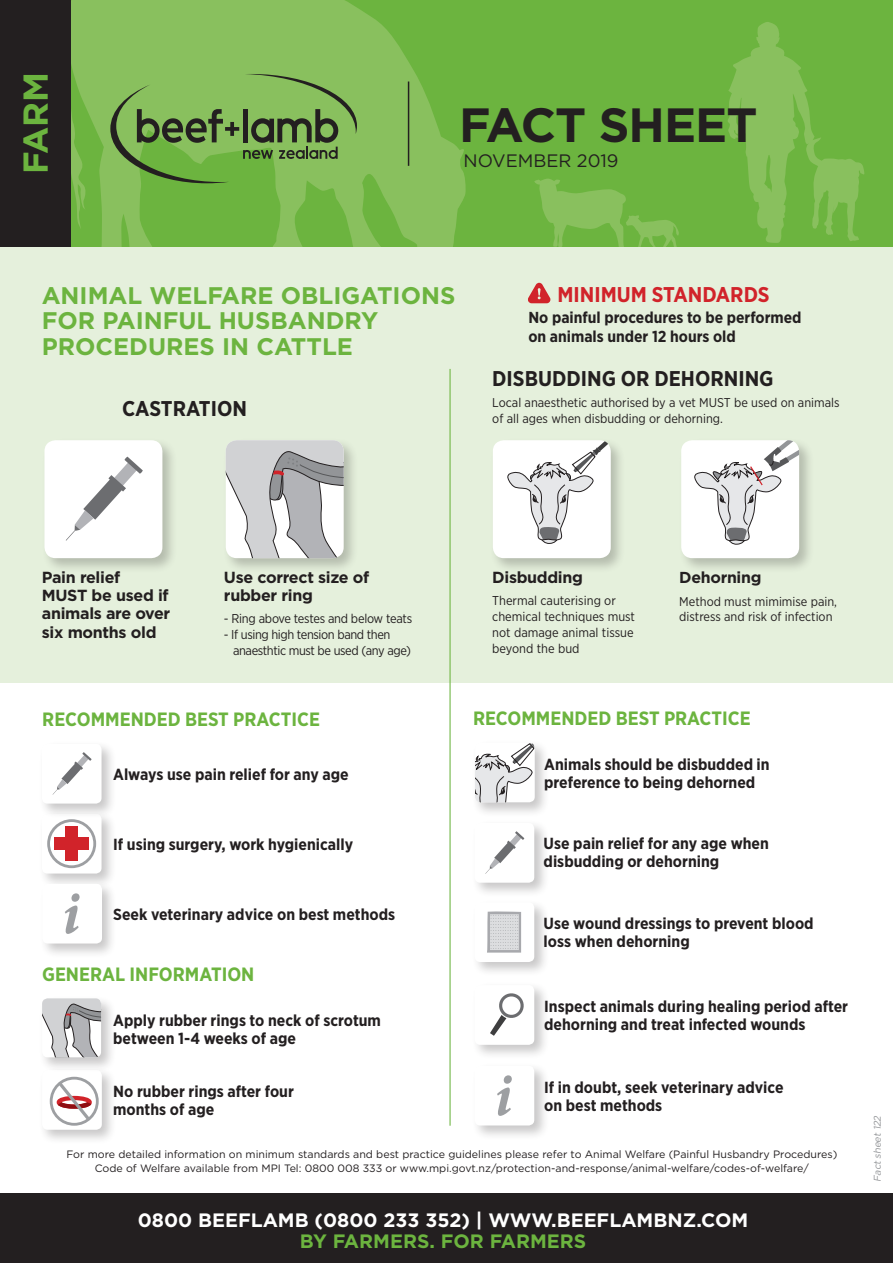
<style>
.page{position:relative;width:893px;height:1263px;background:#fff}
.page>*{position:absolute;margin:0;border:0;box-sizing:border-box;transform-origin:0 0}
.t1{font:700 48px "Gotham";letter-spacing:-.02em;color:#231f20}
.t2{font:700 34.5px "Gotham";color:#6cb43f}
.header_1{font:700 24px/25.5px "Gotham";color:#6cb43f}
.header2{font:700 21.3px "Gotham Narrow";color:#231f20}
.header2-2{font:700 21.3px "Gotham Narrow";color:#d1232a}
.body{font:700 19.35px/20.9px "Gotham";color:#fff;text-align:center}
.header2-3{font:700 19.2px "Gotham Narrow";color:#6cb43f}
.body-2{font:18px "Gotham";color:#231f20}
.header_3{font:700 16.05px/18.1px "Gotham Narrow";color:#231f20}
.header_3-2{font:700 16.05px/18.1px "Gotham";letter-spacing:-.02em;color:#231f20}
.header_3-3{font:700 15.9px/18.9px "Gotham Narrow";color:#231f20}
.header_3-4{font:700 15.9px "Gotham";letter-spacing:-.02em;color:#231f20}
.bullets{font:12.9px/16px "Gotham Narrow";letter-spacing:-.03em;color:#231f20}
.header_3-5{font:12.9px/16px "Gotham Narrow";color:#231f20}
.header_3-6{font:12.75px/15px "Gotham Narrow";color:#231f20}
.body-3{font:10.65px/13.8px "Gotham";color:#231f20;text-align:center}
.t3{font:italic 9.75px "Gotham";color:#939598}
.s1{color:#6cb43f}
</style>
<div class="page">
<div style="left:0;top:240px;width:893px;height:442px;background:#e5f0dc"></div>
<div style="left:39px;top:811px;width:78px;height:78px;background:#231f20;opacity:.25"></div>
<div style="left:42px;top:814px;width:60px;height:59px;background:#fff;border-radius:6px"></div>
<div style="left:65px;top:826px;width:13px;height:35px;background:#d1232a"></div>
<div style="left:54px;top:837px;width:35px;height:13px;background:#d1232a"></div>
<div style="left:47px;top:819px;width:49px;height:49px;border:3px solid #9d9fa2;border-radius:50%"></div>
<div style="left:39px;top:881px;width:78px;height:77px;background:#231f20;opacity:.25"></div>
<div style="left:42px;top:884px;width:60px;height:59px;background:#fff;border-radius:6px"></div>
<svg style="left:65px;top:893px;width:15px;height:41px"></svg>
<div style="left:39px;top:1067px;width:78px;height:78px;background:#231f20;opacity:.25"></div>
<div style="left:42px;top:1070px;width:60px;height:60px;background:#fff;border-radius:6px"></div>
<div style="left:39px;top:741px;width:78px;height:78px;background:#231f20;opacity:.25"></div>
<div style="left:42px;top:744px;width:60px;height:59px;background:#fff;border-radius:6px"></div>
<svg style="left:53px;top:752px;width:39px;height:43px"></svg>
<div style="left:678px;top:437px;width:136px;height:136px;background:#231f20;opacity:.25"></div>
<div style="left:681px;top:440px;width:118px;height:118px;background:#fff;border-radius:11px"></div>
<svg style="left:694px;top:440px;width:105px;height:105px"></svg>
<div style="left:472px;top:740px;width:78px;height:77px;background:#231f20;opacity:.25"></div>
<svg style="left:475px;top:742px;width:60px;height:60px"></svg>
<div style="left:472px;top:820px;width:77px;height:78px;background:#231f20;opacity:.25"></div>
<div style="left:474px;top:823px;width:60px;height:60px;background:#fff;border-radius:6px"></div>
<svg style="left:485px;top:831px;width:39px;height:43px"></svg>
<div style="left:42px;top:437px;width:136px;height:136px;background:#231f20;opacity:.25"></div>
<div style="left:44px;top:440px;width:118px;height:118px;background:#fff;border-radius:11px"></div>
<svg style="left:66px;top:457px;width:77px;height:84px"></svg>
<div style="left:490px;top:437px;width:136px;height:136px;background:#231f20;opacity:.25"></div>
<div style="left:493px;top:440px;width:118px;height:118px;background:#fff;border-radius:11px"></div>
<svg style="left:507px;top:440px;width:104px;height:104px"></svg>
<div style="left:472px;top:1063px;width:77px;height:77px;background:#231f20;opacity:.25"></div>
<div style="left:474px;top:1066px;width:60px;height:59px;background:#fff;border-radius:6px"></div>
<svg style="left:497px;top:1075px;width:15px;height:41px"></svg>
<div style="left:223px;top:437px;width:136px;height:136px;background:#231f20;opacity:.25"></div>
<svg style="left:226px;top:440px;width:118px;height:118px;background:#cacacc"></svg>
<div style="left:472px;top:899px;width:77px;height:78px;background:#231f20;opacity:.25"></div>
<div style="left:474px;top:902px;width:60px;height:60px;background:#fff;border-radius:6px"></div>
<svg style="left:487px;top:911px;width:34px;height:41px"></svg>
<div style="left:50px;top:1077px;width:49px;height:49px;border:3px solid #9d9fa2;border-radius:50%"></div>
<svg style="left:55px;top:1079px;width:38px;height:45px"></svg>
<div style="left:472px;top:982px;width:77px;height:78px;background:#231f20;opacity:.25"></div>
<div style="left:474px;top:985px;width:60px;height:60px;background:#fff;border-radius:6px"></div>
<svg style="left:490px;top:993px;width:34px;height:43px"></svg>
<div style="left:39px;top:995px;width:77px;height:78px;background:#231f20;opacity:.25"></div>
<svg style="left:42px;top:998px;width:59px;height:59px"></svg>
<div style="left:0;top:1193px;width:893px;height:70px;background:#231f20"></div>
<hr style="left:449px;top:369px;width:2px;height:757px;background:#6cb43f">
<div style="left:0;top:0;width:893px;height:247px;background:#6cb43f"></div>
<svg style="left:728px;top:22px;width:136px;height:221px"></svg>
<svg style="left:70px;top:0;width:396px;height:247px;fill:#89c05e"></svg>
<svg style="left:534px;top:179px;width:145px;height:68px"></svg>
<div style="left:0;top:0;width:70px;height:247px;background:#231f20"></div>
<hr style="left:408px;top:81px;width:1px;height:85px;background:#231f20">
<svg style="left:110px;top:74px;width:247px;height:109px;background:#74a44f"></svg>
<svg style="left:528px;top:283px;width:22px;height:20px"></svg>
<p class="t2" style="left:13px;top:174px;width:104px;rotate:-90deg">FARM</p>
<p class="t1" style="left:459px;top:93px;width:300px">FACT SHEET</p>
<p class="body-2" style="left:463px;top:150px;width:157px">NOVEMBER 2019</p>
<p class="header_1" style="left:42px;top:282px;width:415px">ANIMAL WELFARE OBLIGATIONS<br>FOR PAINFUL HUSBANDRY<br>PROCEDURES IN CATTLE</p>
<p class="header2" style="left:122px;top:394px;width:126px">CASTRATION</p>
<p class="header2-2" style="left:557px;top:281px;width:214px">MINIMUM STANDARDS</p>
<p class="header_3-3" style="left:528px;top:308px;width:275px">No painful procedures to be performed on animals under 12 hours old</p>
<p class="header2" style="left:492px;top:365px;width:283px">DISBUDDING OR DEHORNING</p>
<p class="header_3-6" style="left:492px;top:394px;width:349px;line-height:15.8px">Local anaesthetic authorised by a vet MUST be used on animals of all ages when disbudding or dehorning.</p>
<p class="header_3-2" style="left:42px;top:568px;width:130px">Pain relief<br>MUST be used if animals are over six months old</p>
<p class="header_3-2" style="left:224px;top:568px;width:147px">Use correct size of rubber ring</p>
<p class="bullets" style="left:224px;top:610px;width:190px">- Ring above testes and below teats</p>
<p class="bullets" style="left:233px;top:627px;width:180px;text-indent:-9px">- If using high tension band then anaesthtic must be used (any age)</p>
<p class="header2-3" style="left:42px;top:707px;width:279px">RECOMMENDED BEST PRACTICE</p>
<p class="header_3" style="left:113px;top:765px;width:237px">Always use pain relief for any age</p>
<p class="header_3" style="left:113px;top:835px;width:242px">If using surgery, work hygienically</p>
<p class="header_3" style="left:113px;top:905px;width:283px">Seek veterinary advice on best methods</p>
<p class="header2-3" style="left:42px;top:962px;width:214px">GENERAL INFORMATION</p>
<p class="header_3" style="left:113px;top:1011px;width:269px">Apply rubber rings to neck of scrotum between 1-4 weeks of age</p>
<p class="header_3" style="left:113px;top:1082px;width:182px">No rubber rings after four months of age</p>
<p class="header_3-2" style="left:492px;top:568px;width:92px">Disbudding</p>
<p class="header_3-5" style="left:492px;top:592px;width:144px">Thermal cauterising or chemical techniques must not damage animal tissue beyond the bud</p>
<p class="header_3-4" style="left:679px;top:567px;width:84px">Dehorning</p>
<p class="header_3-6" style="left:679px;top:594px;width:159px">Method must mimimise pain, distress and risk of infection</p>
<p class="header2-3" style="left:473px;top:706px;width:279px">RECOMMENDED BEST PRACTICE</p>
<p class="header_3" style="left:544px;top:755px;width:227px">Animals should be disbudded in preference to being dehorned</p>
<p class="header_3" style="left:544px;top:834px;width:227px">Use pain relief for any age when disbudding or dehorning</p>
<p class="header_3" style="left:544px;top:914px;width:272px">Use wound dressings to prevent blood loss when dehorning</p>
<p class="header_3" style="left:544px;top:997px;width:305px">Inspect animals during healing period after dehorning and treat infected wounds</p>
<p class="header_3" style="left:544px;top:1078px;width:241px">If in doubt, seek veterinary advice on best methods</p>
<p class="body-3" style="left:66px;top:1147px;width:772px">For more detailed information on minimum standards and best practice guidelines please refer to Animal Welfare (Painful Husbandry Procedures)<br>Code of Welfare available from MPI Tel: 0800 008 333 or www.mpi.govt.nz/protection-and-response/animal-welfare/codes-of-welfare/</p>
<p class="body" style="left:138px;top:1209px;width:612px">0800 BEEFLAMB (0800 233 352) | WWW.BEEFLAMBNZ.COM<br><span class="s1">BY FARMERS. FOR FARMERS</span></p>
<p class="t3" style="left:871px;top:1182px;width:70px;rotate:-90deg">Factsheet122</p>
</div>
